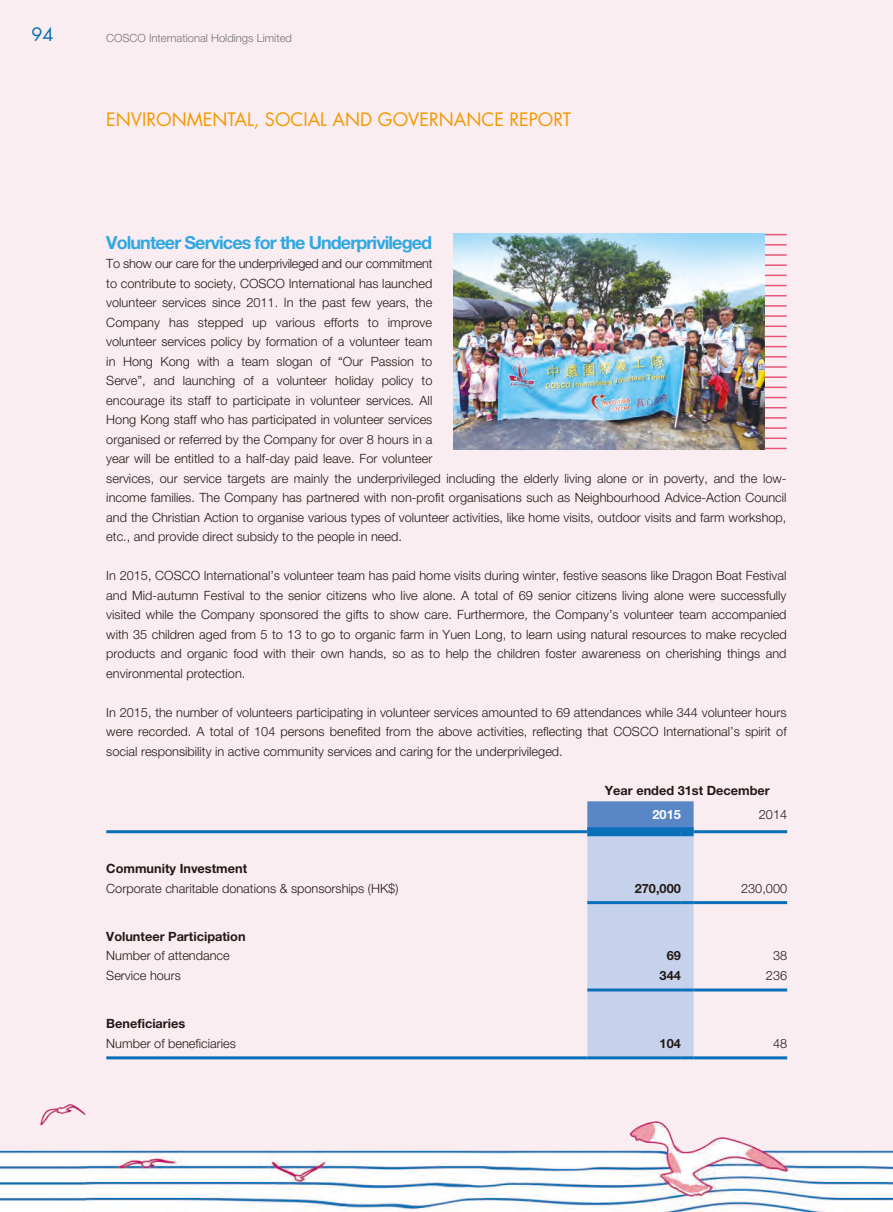
<style>
.page{position:relative;width:893px;height:1212px;background:#faedf1}
.page>*{position:absolute;margin:0;border:0;box-sizing:border-box;transform-origin:0 0}
.t1{font:18px "Futura Std";color:#f39800}
.t2{font:700 18px "Helvetica Neue LT Std";letter-spacing:-.05em;color:#30a8e1}
.t3{font:18px "Futura Std";color:#096fb8}
.t4{font:300 12.75px/19.5px "Helvetica Neue LT Std";color:#231916;text-align:justify}
.t5{font:700 12.75px "Helvetica Neue LT Std";color:#231916}
.t6{font:700 12.75px "Helvetica Neue LT Std";color:#fff}
.t7{font:300 11.25px "Helvetica Neue LT Std";color:#727272}
</style>
<div class="page">
<hr style="left:694px;top:901px;width:93px;height:3px;background:#096fb8">
<hr style="left:694px;top:988px;width:93px;height:3px;background:#096fb8">
<hr style="left:106px;top:830px;width:481px;height:3px;background:#096fb8">
<hr style="left:694px;top:830px;width:93px;height:3px;background:#096fb8">
<hr style="left:106px;top:1056px;width:481px;height:3px;background:#096fb8">
<svg style="left:587px;top:801px;width:107px;height:258px"></svg>
<hr style="left:694px;top:1056px;width:93px;height:3px;background:#096fb8">
<svg style="left:764px;top:234px;width:23px;height:1px"></svg>
<svg style="left:764px;top:448px;width:23px;height:1px"></svg>
<hr style="left:764px;top:437px;width:23px;height:2px;background:#e95478">
<hr style="left:764px;top:427px;width:23px;height:2px;background:#e95478">
<hr style="left:764px;top:417px;width:23px;height:2px;background:#e95478">
<svg style="left:764px;top:407px;width:23px;height:1px"></svg>
<svg style="left:764px;top:397px;width:23px;height:1px"></svg>
<svg style="left:764px;top:387px;width:23px;height:1px"></svg>
<hr style="left:764px;top:376px;width:23px;height:2px;background:#e95478">
<hr style="left:764px;top:366px;width:23px;height:2px;background:#e95478">
<hr style="left:764px;top:356px;width:23px;height:2px;background:#e95478">
<svg style="left:764px;top:346px;width:23px;height:1px"></svg>
<svg style="left:764px;top:336px;width:23px;height:1px"></svg>
<hr style="left:764px;top:325px;width:23px;height:2px;background:#e95478">
<hr style="left:764px;top:315px;width:23px;height:2px;background:#e95478">
<hr style="left:764px;top:305px;width:23px;height:2px;background:#e95478">
<svg style="left:764px;top:295px;width:23px;height:1px"></svg>
<svg style="left:764px;top:285px;width:23px;height:1px"></svg>
<svg style="left:764px;top:275px;width:23px;height:1px"></svg>
<hr style="left:764px;top:264px;width:23px;height:2px;background:#e95478">
<hr style="left:764px;top:254px;width:23px;height:2px;background:#e95478">
<hr style="left:764px;top:244px;width:23px;height:2px;background:#e95478">
<img style="left:454px;top:234px;width:310px;height:215px">
<h1 class="t3" style="left:31px;top:23px;width:24px">94</h1>
<p class="t7" style="left:106px;top:31px;width:187px">COSCO International Holdings Limited</p>
<h1 class="t1" style="left:106px;top:108px;width:466px">ENVIRONMENTAL, SOCIAL AND GOVERNANCE REPORT</h1>
<h1 class="t2" style="left:106px;top:231px;width:327px">Volunteer Services for the Underprivileged</h1>
<p class="t4" style="left:106px;top:254px;width:682px;text-align:left">To show our care for the underprivileged and our commitment<br>to contribute to society, COSCO International has launched<br>volunteer services since 2011. In the past few years, the<br>Company has stepped up various efforts to improve<br>volunteer services policy by formation of a volunteer team<br>in Hong Kong with a team slogan of “Our Passion to<br>Serve”, and launching of a volunteer holiday policy to<br>encourage its staff to participate in volunteer services. All<br>Hong Kong staff who has participated in volunteer services<br>organised or referred by the Company for over 8 hours in a<br>year will be entitled to a half-day paid leave. For volunteer<br>services, our service targets are mainly the underprivileged including the elderly living alone or in poverty, and the low&shy;income families. The Company has partnered with non-profit organisations such as Neighbourhood Advice-Action Council and the Christian Action to organise various types of volunteer activities, like home visits, outdoor visits and farm workshop, etc., and provide direct subsidy to the people in need.</p>
<p class="t4" style="left:106px;top:566px;width:682px">In 2015, COSCO International’s volunteer team has paid home visits during winter, festive seasons like Dragon Boat Festival and Mid-autumn Festival to the senior citizens who live alone. A total of 69 senior citizens living alone were successfully visited while the Company sponsored the gifts to show care. Furthermore, the Company’s volunteer team accompanied with 35 children aged from 5 to 13 to go to organic farm in Yuen Long, to learn using natural resources to make recycled products and organic food with their own hands, so as to help the children foster awareness on cherishing things and environmental protection.</p>
<p class="t4" style="left:106px;top:702px;width:682px">In 2015, the number of volunteers participating in volunteer services amounted to 69 attendances while 344 volunteer hours were recorded. A total of 104 persons benefited from the above activities, reflecting that COSCO International’s spirit of social responsibility in active community services and caring for the underprivileged.</p>
<p class="t5" style="left:605px;top:782px;width:167px">Year ended 31st December</p>
<p class="t6" style="left:652px;top:806px;width:30px">2015</p>
<p class="t4" style="left:759px;top:804px;width:30px">2014</p>
<p class="t5" style="left:106px;top:860px;width:142px">Community Investment</p>
<p class="t4" style="left:106px;top:878px;width:294px">Corporate charitable donations &amp; sponsorships (HK$)</p>
<p class="t5" style="left:635px;top:880px;width:48px">270,000</p>
<p class="t4" style="left:741px;top:878px;width:48px">230,000</p>
<p class="t5" style="left:106px;top:928px;width:141px">Volunteer Participation</p>
<p class="t4" style="left:106px;top:946px;width:125px">Number of attendance</p>
<p class="t5" style="left:667px;top:948px;width:16px">69</p>
<p class="t4" style="left:773px;top:946px;width:16px">38</p>
<p class="t4" style="left:106px;top:965px;width:76px">Service hours</p>
<p class="t5" style="left:660px;top:967px;width:23px">344</p>
<p class="t4" style="left:766px;top:965px;width:23px">236</p>
<p class="t5" style="left:106px;top:1016px;width:81px">Beneficiaries</p>
<p class="t4" style="left:106px;top:1033px;width:131px">Number of beneficiaries</p>
<p class="t5" style="left:660px;top:1035px;width:23px">104</p>
<p class="t4" style="left:773px;top:1033px;width:16px">48</p>
</div>
